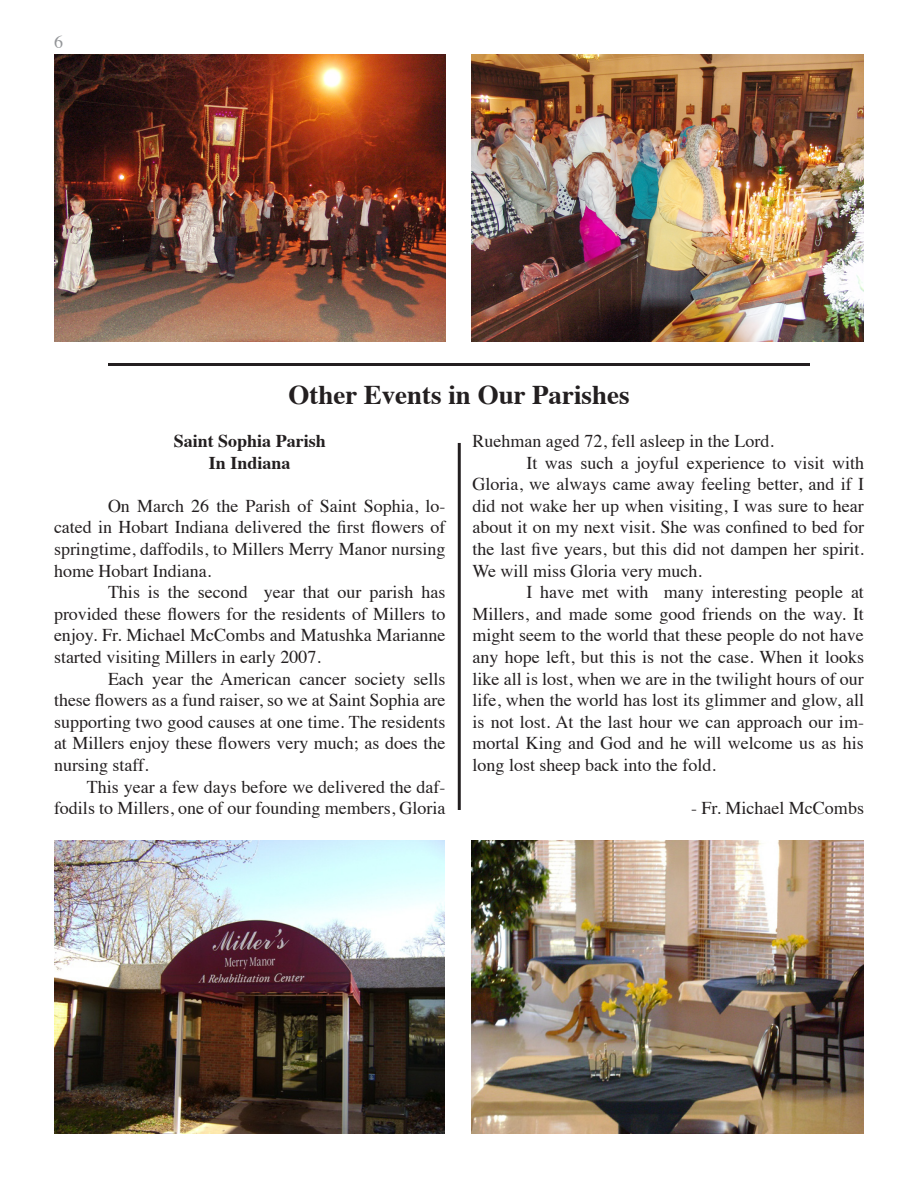
<style>
.page{position:relative;width:918px;height:1188px;background:#fff}
.page>*{position:absolute;margin:0;border:0;box-sizing:border-box;transform-origin:0 0}
.t1{font:700 27px "Times";color:#231f20}
.t2{font:18px/21.6px "Times";color:#231f20;text-align:justify}
.t3{font:700 18px "Times";color:#231f20}
.t4{font:18px "Times";color:#939598}
</style>
<div class="page">
<hr style="left:458px;top:443px;width:3px;height:367px;background:#231f20">
<img style="left:54px;top:841px;width:391px;height:293px">
<img style="left:472px;top:841px;width:392px;height:293px">
<img style="left:54px;top:54px;width:392px;height:287px">
<img style="left:472px;top:54px;width:392px;height:287px">
<hr style="left:108px;top:363px;width:702px;height:3px;background:#231f20">
<p class="t4" style="left:54px;top:25px;width:10px">6</p>
<p class="t1" style="left:288px;top:369px;width:343px">Other Events in Our Parishes</p>
<p class="t3" style="left:174px;top:424px;width:154px">Saint Sophia Parish</p>
<p class="t3" style="left:209px;top:445px;width:83px">In Indiana</p>
<p class="t2" style="left:54px;top:493px;width:393px;text-indent:54px">On March 26 the Parish of Saint Sophia, lo&shy;cated in Hobart Indiana delivered the first flowers of springtime, daffodils, to Millers Merry Manor nursing home Hobart Indiana.</p>
<p class="t2" style="left:54px;top:580px;width:393px;text-indent:54px">This is the second year that our parish has provided these flowers for the residents of Millers to enjoy. Fr. Michael McCombs and Matushka Marianne started visiting Millers in early 2007.</p>
<p class="t2" style="left:54px;top:666px;width:393px;text-indent:54px">Each year the American cancer society sells these flowers as a fund raiser, so we at Saint Sophia are supporting two good causes at one time. The residents at Millers enjoy these flowers very much; as does the nursing staff.</p>
<p class="t2" style="left:54px;top:774px;width:393px;text-align:right">This year a few days before we delivered the daf&shy;fodils to Millers, one of our founding members, Gloria</p>
<p class="t2" style="left:472px;top:429px;width:303px">Ruehman aged 72, fell asleep in the Lord.</p>
<p class="t2" style="left:472px;top:450px;width:393px;text-indent:54px">It was such a joyful experience to visit with Gloria, we always came away feeling better, and if I did not wake her up when visiting, I was sure to hear about it on my next visit. She was confined to bed for the last five years, but this did not dampen her spirit.<br>We will miss Gloria very much.</p>
<p class="t2" style="left:472px;top:580px;width:393px;text-indent:54px">I have met with many interesting people at Millers, and made some good friends on the way. It might seem to the world that these people do not have any hope left, but this is not the case. When it looks like all is lost, when we are in the twilight hours of our life, when the world has lost its glimmer and glow, all is not lost. At the last hour we can approach our im&shy;mortal King and God and he will welcome us as his long lost sheep back into the fold.</p>
<p class="t2" style="left:691px;top:796px;width:174px">- Fr. Michael McCombs</p>
</div>
